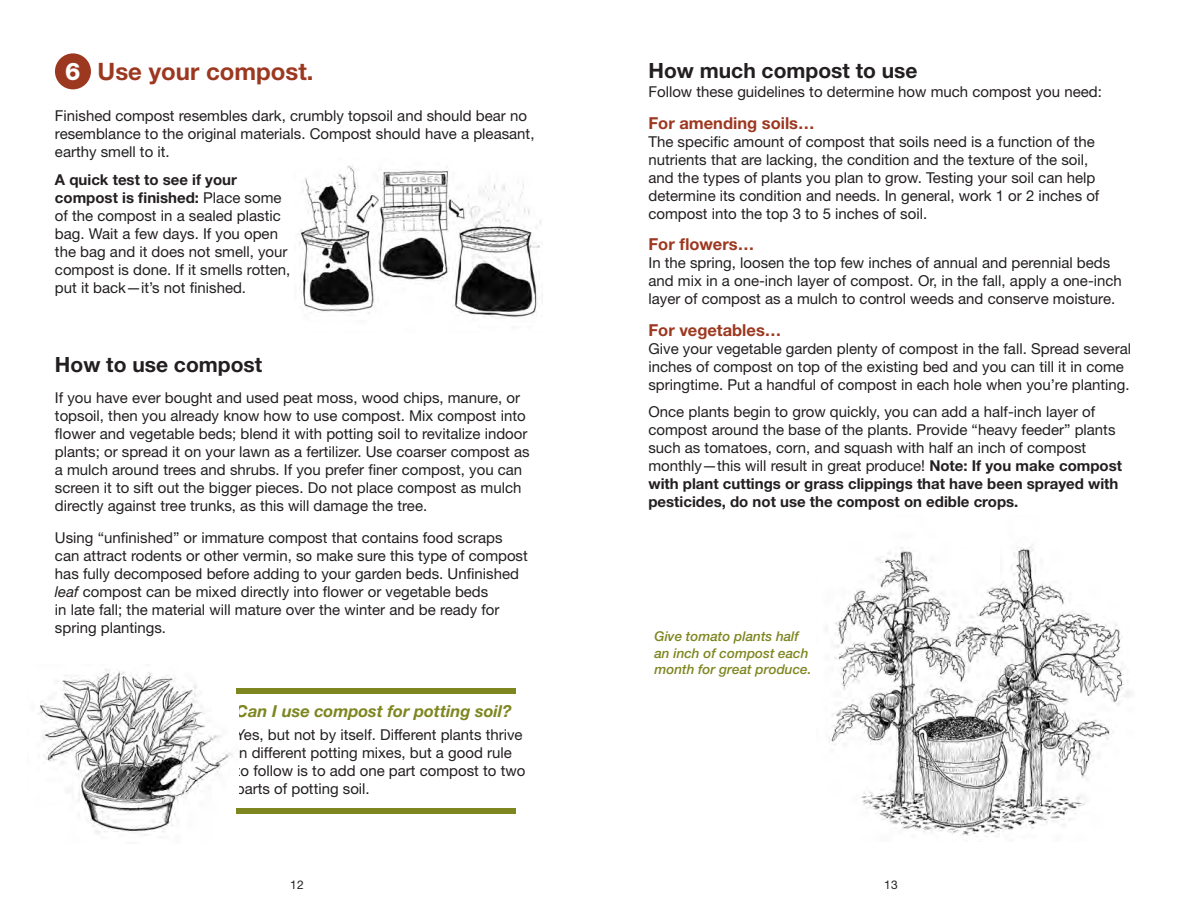
<style>
.page{position:relative;width:1188px;height:918px;background:#fff}
.page>*{position:absolute;margin:0;border:0;box-sizing:border-box;transform-origin:0 0}
.t1{font:800 24.3px "Helvetica Neue LT Std";color:#fff}
.t2{font:700 24px "Helvetica Neue LT Std";color:#9d3820}
.t3{font:700 21px "Helvetica Neue LT Std";color:#231f20}
.t4{font:700 16.5px "Helvetica Neue LT Std";color:#9d3820}
.question{font:italic 700 16.5px "Helvetica Neue LT Std";color:#7e8620}
.answer{font:15px/18px "Helvetica Neue LT Std";color:#231f20}
.t5{font:italic 500 13.5px/16.5px "Helvetica Neue LT Std";color:#7e8620}
.t6{font:12px "Helvetica Neue LT Std";color:#231f20}
.s1{font-weight:700}
.s2{font-style:italic}
</style>
<div class="page">
<div style="left:55px;top:53px;width:36px;height:36px;background:#9d3820;border-radius:50%"></div>
<img style="left:298px;top:165px;width:245px;height:153px">
<img style="left:38px;top:669px;width:200px;height:166px">
<div style="left:236px;top:688px;width:280px;height:5px;background:#7e8620"></div>
<div style="left:236px;top:809px;width:280px;height:5px;background:#7e8620"></div>
<img style="left:829px;top:546px;width:302px;height:291px">
<p class="t1" style="left:65px;top:57px;width:17px">6</p>
<p class="t2" style="left:98px;top:57px;width:217px">Use your compost.</p>
<p class="answer" style="left:55px;top:106px;width:481px">Finished compost resembles dark, crumbly topsoil and should bear no resemblance to the original materials. Compost should have a pleasant, earthy smell to it.</p>
<p class="answer" style="left:55px;top:170px;width:237px"><span class="s1">A quick test to see if your compost is finished:</span> Place some of the compost in a sealed plastic bag. Wait a few days. If you open the bag and it does not smell, your compost is done. If it smells rotten, put it back—it’s not finished.</p>
<p class="t3" style="left:55px;top:351px;width:209px">How to use compost</p>
<p class="answer" style="left:55px;top:389px;width:476px">If you have ever bought and used peat moss, wood chips, manure, or topsoil, then you already know how to use compost. Mix compost into flower and vegetable beds; blend it with potting soil to revitalize indoor plants; or spread it on your lawn as a fertilizer. Use coarser compost as a mulch around trees and shrubs. If you prefer finer compost, you can screen it to sift out the bigger pieces. Do not place compost as mulch directly against tree trunks, as this will damage the tree.</p>
<p class="answer" style="left:55px;top:528px;width:474px">Using “unfinished” or immature compost that contains food scraps can attract rodents or other vermin, so make sure this type of compost has fully decomposed before adding to your garden beds. Unfinished <span class="s2">leaf</span> compost can be mixed directly into flower or vegetable beds<br>in late fall; the material will mature over the winter and be ready for spring plantings.</p>
<p class="question" style="left:236px;top:701px;width:277px">Can I use compost for potting soil?</p>
<p class="answer" style="left:236px;top:725px;width:291px">Yes, but not by itself. Different plants thrive in different potting mixes, but a good rule to follow is to add one part compost to two parts of potting soil.</p>
<p class="t3" style="left:648px;top:57px;width:271px">How much compost to use</p>
<p class="answer" style="left:648px;top:83px;width:455px">Follow these guidelines to determine how much compost you need:</p>
<p class="t4" style="left:648px;top:113px;width:168px">For amending soils…</p>
<p class="answer" style="left:648px;top:132px;width:452px">The specific amount of compost that soils need is a function of the nutrients that are lacking, the condition and the texture of the soil, and the types of plants you plan to grow. Testing your soil can help determine its condition and needs. In general, work 1 or 2 inches of compost into the top 3 to 5 inches of soil.</p>
<p class="t4" style="left:648px;top:234px;width:107px">For flowers…</p>
<p class="answer" style="left:648px;top:254px;width:475px">In the spring, loosen the top few inches of annual and perennial beds and mix in a one-inch layer of compost. Or, in the fall, apply a one-inch layer of compost as a mulch to control weeds and conserve moisture.</p>
<p class="t4" style="left:648px;top:320px;width:134px">For vegetables…</p>
<p class="answer" style="left:648px;top:339px;width:484px">Give your vegetable garden plenty of compost in the fall. Spread several inches of compost on top of the existing bed and you can till it in come springtime. Put a handful of compost in each hole when you’re planting.</p>
<p class="answer" style="left:648px;top:402px;width:475px">Once plants begin to grow quickly, you can add a half-inch layer of compost around the base of the plants. Provide “heavy feeder” plants such as tomatoes, corn, and squash with half an inch of compost monthly—this will result in great produce! <span class="s1">Note: If you make compost with plant cuttings or grass clippings that have been sprayed with pesticides, do not use the compost on edible crops.</span></p>
<p class="t5" style="left:654px;top:628px;width:159px">Give tomato plants half an inch of compost each month for great produce.</p>
<p class="t6" style="left:290px;top:878px;width:15px">12</p>
<p class="t6" style="left:884px;top:878px;width:15px">13</p>
</div>
